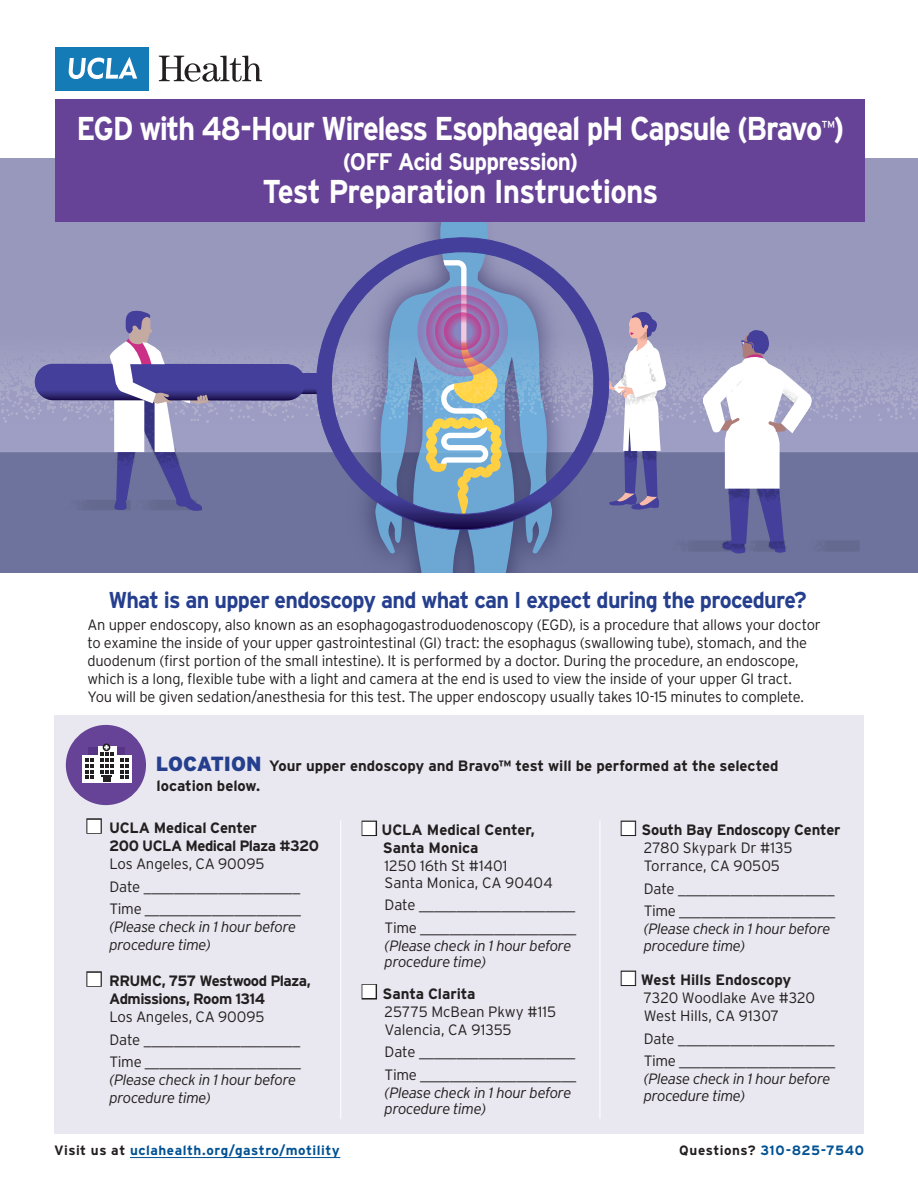
<style>
.page{position:relative;width:918px;height:1188px;background:#fff}
.page>*{position:absolute;margin:0;border:0;box-sizing:border-box;transform-origin:0 0}
.TITLE_SUB_BLACK_CAPS{font:700 33px "Interstate";letter-spacing:-.045em;color:#fff;scale:.89 1}
.TITLE_SUB_BLACK_CAPS-2{font:700 33px "Interstate";letter-spacing:-.045em;color:#fff;scale:.9 1}
.TITLE_SUB_BLACK_CAPS-3{font:700 24px "Interstate";letter-spacing:-.04em;color:#fff;scale:.94 1}
.TITLE_SUB_BLACK_CAPS-4{font:700 22.95px "Interstate";letter-spacing:-.03em;color:#253f8e;scale:.94 1}
.TEXT_1{font:300 15px/18px "Interstate";letter-spacing:-.015em;color:#231f20}
.TEXT_1-2{font:italic 300 15px/16.5px "Interstate";letter-spacing:-.03em;color:#231f20}
.TEXT_1-3{font:700 15px/18px "Interstate";letter-spacing:-.02em;color:#231f20}
.TEXT_1_INSET{font:700 15px/19.5px "Interstate";letter-spacing:-.005em;color:#231f20}
.TEXT_1-4{font:700 15px/18px "Interstate";letter-spacing:-.04em;color:#231f20}
.YELLOW_SUB_TITLE{font:700 13.5px "Interstate";letter-spacing:.035em;color:#005294}
.s1{font-weight:900;font-size:20.4px;color:#253f8e}
.s2{font-family:"Universal Newswith Comm Pi";font-weight:400;font-size:16.5px}
.s3{color:#231f20}
</style>
<div class="page">
<div style="left:0;top:158px;width:918px;height:414px;background:#9898bd"></div>
<div style="left:0;top:452px;width:918px;height:120px;background:#6e739d"></div>
<svg style="left:376px;top:546px;width:175px;height:26px"></svg>
<img style="left:0;top:371px;width:918px;height:52px">
<svg style="left:624px;top:312px;width:33px;height:167px"></svg>
<svg style="left:35px;top:310px;width:266px;height:201px"></svg>
<svg style="left:301px;top:222px;width:323px;height:324px"></svg>
<img style="left:607px;top:479px;width:52px;height:67px">
<img style="left:813px;top:371px;width:60px;height:52px">
<img style="left:642px;top:312px;width:60px;height:159px">
<svg style="left:702px;top:330px;width:111px;height:224px"></svg>
<div style="left:55px;top:47px;width:94px;height:43px;background:#157bb7"></div>
<svg style="left:69px;top:57px;width:68px;height:22px"></svg>
<svg style="left:159px;top:56px;width:103px;height:26px"></svg>
<hr style="left:130px;top:1157px;width:210px;height:1px;background:#005294">
<div style="left:56px;top:99px;width:810px;height:123px;background:#664396"></div>
<div style="left:54px;top:715px;width:810px;height:419px;background:#e9e8f0"></div>
<hr style="left:340px;top:820px;width:1px;height:299px;background:#fff">
<hr style="left:600px;top:820px;width:1px;height:299px;background:#fff">
<div style="left:66px;top:725px;width:80px;height:80px;background:#664396;border-radius:50%"></div>
<div style="left:88px;top:748px;width:36px;height:8px;background:#573486"></div>
<div style="left:82px;top:755px;width:50px;height:27px;background:#fff"></div>
<div style="left:98px;top:747px;width:18px;height:35px;background:#fff"></div>
<svg style="left:86px;top:758px;width:8px;height:21px"></svg>
<svg style="left:120px;top:758px;width:9px;height:21px"></svg>
<div style="left:103px;top:743px;width:7px;height:8px;background:#231f20;border-radius:50%"></div>
<svg style="left:100px;top:745px;width:14px;height:37px"></svg>
<p class="TITLE_SUB_BLACK_CAPS" style="left:77px;top:110px;width:864px">EGD with 48-Hour Wireless Esophageal pH Capsule (Bravo<sup>™</sup>)</p>
<p class="TITLE_SUB_BLACK_CAPS-3" style="left:343px;top:148px;width:252px">(OFF Acid Suppression)</p>
<p class="TITLE_SUB_BLACK_CAPS-2" style="left:262px;top:173px;width:442px">Test Preparation Instructions</p>
<p class="TITLE_SUB_BLACK_CAPS-4" style="left:108px;top:587px;width:744px">What is an upper endoscopy and what can I expect during the procedure?</p>
<p class="TEXT_1" style="left:87px;top:615px;width:735px">An upper endoscopy, also known as an esophagogastroduodenoscopy (EGD), is a procedure that allows your doctor to examine the inside of your upper gastrointestinal (GI) tract: the esophagus (swallowing tube), stomach, and the duodenum (first portion of the small intestine). It is performed by a doctor. During the procedure, an endoscope, which is a long, flexible tube with a light and camera at the end is used to view the inside of your upper GI tract.<br>You will be given sedation/anesthesia for this test. The upper endoscopy usually takes 10-15 minutes to complete.</p>
<p class="TEXT_1_INSET" style="left:156px;top:756px;width:624px"><span class="s1">LOCATION</span> Your upper endoscopy and Bravo™ test will be performed at the selected location below.</p>
<p class="TEXT_1-3" style="left:87px;top:819px;width:172px"><span class="s2">M</span> UCLA Medical Center</p>
<p class="TEXT_1-3" style="left:109px;top:837px;width:211px">200 UCLA Medical Plaza #320</p>
<p class="TEXT_1" style="left:109px;top:855px;width:157px">Los Angeles, CA 90095</p>
<p class="TEXT_1" style="left:109px;top:877px;width:192px">Date _____________________</p>
<p class="TEXT_1" style="left:109px;top:900px;width:193px">Time _____________________</p>
<p class="TEXT_1-2" style="left:109px;top:918px;width:188px;line-height:18px">(Please check in 1 hour before procedure time)</p>
<p class="TEXT_1-4" style="left:109px;top:972px;width:203px;text-indent:-22px"><span class="s2">M</span> RRUMC, 757 Westwood Plaza,<br>Admissions, Room 1314</p>
<p class="TEXT_1" style="left:109px;top:1008px;width:157px">Los Angeles, CA 90095</p>
<p class="TEXT_1" style="left:109px;top:1030px;width:192px">Date _____________________</p>
<p class="TEXT_1" style="left:109px;top:1053px;width:193px">Time _____________________</p>
<p class="TEXT_1-2" style="left:109px;top:1071px;width:188px;line-height:18px">(Please check in 1 hour before procedure time)</p>
<p class="TEXT_1-3" style="left:383px;top:821px;width:153px;text-indent:-21px"><span class="s2">M</span> UCLA Medical Center,<br>Santa Monica</p>
<p class="TEXT_1" style="left:385px;top:857px;width:124px">1250 16th St #1401</p>
<p class="TEXT_1" style="left:385px;top:873px;width:170px">Santa Monica, CA 90404</p>
<p class="TEXT_1" style="left:385px;top:896px;width:192px">Date _____________________</p>
<p class="TEXT_1" style="left:385px;top:918px;width:193px">Time _____________________</p>
<p class="TEXT_1-2" style="left:385px;top:937px;width:188px">(Please check in 1 hour before procedure time)</p>
<p class="TEXT_1-3" style="left:362px;top:985px;width:115px"><span class="s2">M</span> Santa Clarita</p>
<p class="TEXT_1" style="left:385px;top:1002px;width:173px">25775 McBean Pkwy #115</p>
<p class="TEXT_1" style="left:385px;top:1020px;width:128px">Valencia, CA 91355</p>
<p class="TEXT_1" style="left:385px;top:1043px;width:192px">Date _____________________</p>
<p class="TEXT_1" style="left:385px;top:1065px;width:193px">Time _____________________</p>
<p class="TEXT_1-2" style="left:385px;top:1084px;width:188px">(Please check in 1 hour before procedure time)</p>
<p class="TEXT_1-3" style="left:621px;top:821px;width:221px"><span class="s2">M</span> South Bay Endoscopy Center</p>
<p class="TEXT_1" style="left:644px;top:839px;width:150px">2780 Skypark Dr #135</p>
<p class="TEXT_1" style="left:644px;top:857px;width:138px">Torrance, CA 90505</p>
<p class="TEXT_1" style="left:644px;top:879px;width:192px">Date _____________________</p>
<p class="TEXT_1" style="left:644px;top:902px;width:193px">Time _____________________</p>
<p class="TEXT_1-2" style="left:644px;top:921px;width:188px">(Please check in 1 hour before procedure time)</p>
<p class="TEXT_1-3" style="left:621px;top:971px;width:172px"><span class="s2">M</span> West Hills Endoscopy</p>
<p class="TEXT_1" style="left:644px;top:989px;width:173px">7320 Woodlake Ave #320</p>
<p class="TEXT_1" style="left:644px;top:1007px;width:137px">West Hills, CA 91307</p>
<p class="TEXT_1" style="left:644px;top:1029px;width:192px">Date _____________________</p>
<p class="TEXT_1" style="left:644px;top:1052px;width:193px">Time _____________________</p>
<p class="TEXT_1-2" style="left:644px;top:1071px;width:188px">(Please check in 1 hour before procedure time)</p>
<p class="YELLOW_SUB_TITLE" style="left:54px;top:1143px;width:287px"><span class="s3">Visit us at</span> uclahealth.org/gastro/motility</p>
<p class="YELLOW_SUB_TITLE" style="left:679px;top:1143px;width:186px"><span class="s3">Questions?</span> 310-825-7540</p>
</div>
